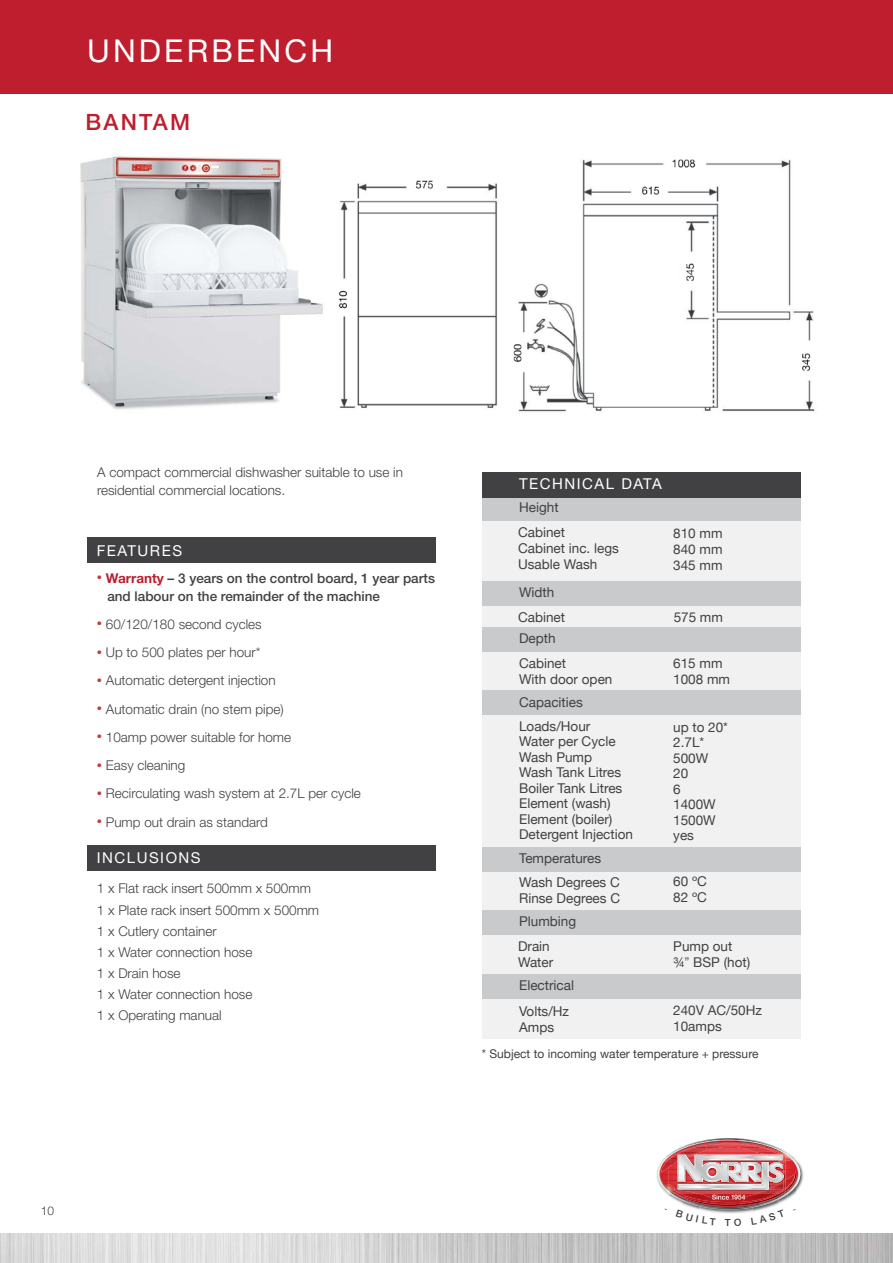
<style>
.page{position:relative;width:893px;height:1263px;background:#fff}
.page>*{position:absolute;margin:0;border:0;box-sizing:border-box;transform-origin:0 0}
.t1{font:31.5px "Helvetica Neue";letter-spacing:.1em;color:#fff}
.t2{font:500 22.5px "Helvetica Neue";letter-spacing:.1em;color:#be1e2d}
.t3{font:15px "Helvetica Neue";letter-spacing:.1em;color:#fff}
.t4{font:300 13.5px/21px "Helvetica Neue";color:#414042}
.t5{font:13.5px/15.5px "Helvetica Neue";color:#414042}
.t6{font:500 13.5px/18px "Helvetica Neue";color:#414042}
.t7{font:12px "Helvetica Neue";color:#414042}
.t8{font:300 12px "Helvetica Neue";color:#414042}
.t9{font:500 9.9px "Helvetica Neue";color:#414042}
.s1{font-weight:300;font-size:10.5px;color:#c33b39}
.s2{font-weight:700;color:#be1e2d}
.s3{font-size:10.5px;color:#c33b39}
.s4{font-weight:300}
</style>
<div class="page">
<div style="left:0;top:0;width:893px;height:94px;background:#be1e2d"></div>
<img style="left:0;top:1233px;width:893px;height:30px">
<img style="left:80px;top:156px;width:243px;height:254px">
<div style="left:88px;top:538px;width:348px;height:25px;background:#414042"></div>
<div style="left:88px;top:845px;width:348px;height:26px;background:#414042"></div>
<div style="left:482px;top:480px;width:319px;height:559px;background:#f1f1f2"></div>
<div style="left:482px;top:496px;width:319px;height:25px;background:#c9cacc"></div>
<div style="left:482px;top:581px;width:319px;height:25px;background:#c9cacc"></div>
<div style="left:482px;top:627px;width:319px;height:25px;background:#c9cacc"></div>
<div style="left:482px;top:690px;width:319px;height:25px;background:#c9cacc"></div>
<div style="left:482px;top:847px;width:319px;height:24px;background:#c9cacc"></div>
<div style="left:482px;top:910px;width:319px;height:25px;background:#c9cacc"></div>
<div style="left:482px;top:974px;width:319px;height:25px;background:#c9cacc"></div>
<div style="left:482px;top:472px;width:319px;height:25px;background:#414042"></div>
<img style="left:338px;top:159px;width:477px;height:253px">
<svg style="left:656px;top:1138px;width:148px;height:76px"></svg>
<h1 class="t1" style="left:87px;top:32px;width:247px">UNDERBENCH</h1>
<h2 class="t2" style="left:85px;top:108px;width:106px">BANTAM</h2>
<p class="t4" style="left:97px;top:463px;width:307px;line-height:18px">A compact commercial dishwasher suitable to use in residential commercial locations.</p>
<p class="t3" style="left:97px;top:541px;width:87px">FEATURES</p>
<p class="t6" style="left:107px;top:569px;width:329px;text-indent:-11px"><span class="s1">•</span> <span class="s2">Warranty</span> – 3 years on the control board, 1 year parts and labour on the remainder of the machine</p>
<p class="t4" style="left:97px;top:613px;width:166px"><span class="s3">•</span> 60/120/180 second cycles</p>
<p class="t4" style="left:97px;top:641px;width:165px"><span class="s3">•</span> Up to 500 plates per hour*</p>
<p class="t4" style="left:97px;top:670px;width:180px"><span class="s3">•</span> Automatic detergent injection</p>
<p class="t4" style="left:97px;top:698px;width:188px"><span class="s3">•</span> Automatic drain (no stem pipe)</p>
<p class="t4" style="left:97px;top:726px;width:196px"><span class="s3">•</span> 10amp power suitable for home</p>
<p class="t4" style="left:97px;top:754px;width:90px"><span class="s3">•</span> Easy cleaning</p>
<p class="t4" style="left:97px;top:783px;width:266px"><span class="s3">•</span> Recirculating wash system at 2.7L per cycle</p>
<p class="t4" style="left:97px;top:811px;width:173px"><span class="s3">•</span> Pump out drain as standard</p>
<p class="t3" style="left:97px;top:848px;width:105px">INCLUSIONS</p>
<p class="t4" style="left:97px;top:878px;width:224px">1 x Flat rack insert 500mm x 500mm<br>1 x Plate rack insert 500mm x 500mm<br>1 x Cutlery container<br>1 x Water connection hose<br>1 x Drain hose<br>1 x Water connection hose<br>1 x Operating manual</p>
<p class="t3" style="left:519px;top:474px;width:144px">TECHNICAL DATA</p>
<p class="t5" style="left:519px;top:500px;width:41px">Height</p>
<p class="t5" style="left:518px;top:525px;width:102px;line-height:16.2px">Cabinet<br>Cabinet inc. legs<br>Usable Wash</p>
<p class="t5" style="left:519px;top:585px;width:37px">Width</p>
<p class="t5" style="left:519px;top:631px;width:38px">Depth</p>
<p class="t5" style="left:518px;top:610px;width:49px">Cabinet</p>
<p class="t5" style="left:519px;top:656px;width:95px;line-height:16.2px">Cabinet<br>With door open</p>
<p class="t5" style="left:519px;top:695px;width:65px">Capacities</p>
<p class="t5" style="left:519px;top:719px;width:115px">Loads/Hour<br>Water per Cycle<br>Wash Pump<br>Wash Tank Litres<br>Boiler Tank Litres<br>Element (wash)<br>Element (boiler)<br>Detergent Injection</p>
<p class="t5" style="left:519px;top:874px;width:103px;line-height:16.2px">Wash Degrees C<br>Rinse Degrees C</p>
<p class="t5" style="left:518px;top:939px;width:37px;line-height:16.2px">Drain<br>Water</p>
<p class="t5" style="left:519px;top:1003px;width:51px;line-height:16.2px">Volts/Hz<br>Amps</p>
<p class="t5" style="left:519px;top:851px;width:84px">Temperatures</p>
<p class="t5" style="left:519px;top:914px;width:59px">Plumbing</p>
<p class="t5" style="left:519px;top:978px;width:56px">Electrical</p>
<p class="t5" style="left:673px;top:526px;width:51px;line-height:16.2px;text-align:justify">810 mm 840 mm 345 mm</p>
<p class="t5" style="left:674px;top:610px;width:51px">575 mm</p>
<p class="t5" style="left:673px;top:656px;width:58px;line-height:16.2px">615 mm<br>1008 mm</p>
<p class="t5" style="left:673px;top:720px;width:56px">up to 20*<br>2.7L*<br>500W<br>20<br>6<br>1400W<br>1500W yes</p>
<p class="t5" style="left:673px;top:874px;width:35px;line-height:16.2px">60 ºC<br>82 ºC</p>
<p class="t5" style="left:673px;top:938px;width:79px;line-height:16.2px">Pump out ¾<span class="s4">”</span> BSP (hot)</p>
<p class="t5" style="left:673px;top:1002px;width:90px;line-height:16.2px">240V AC/50Hz<br>10amps</p>
<p class="t7" style="left:482px;top:1044px;width:278px">* Subject to incoming water temperature + pressure</p>
<p class="t8" style="left:41px;top:1203px;width:15px">10</p>
<p class="t9" style="left:725px;top:1216px;width:7px">T</p>
</div>
